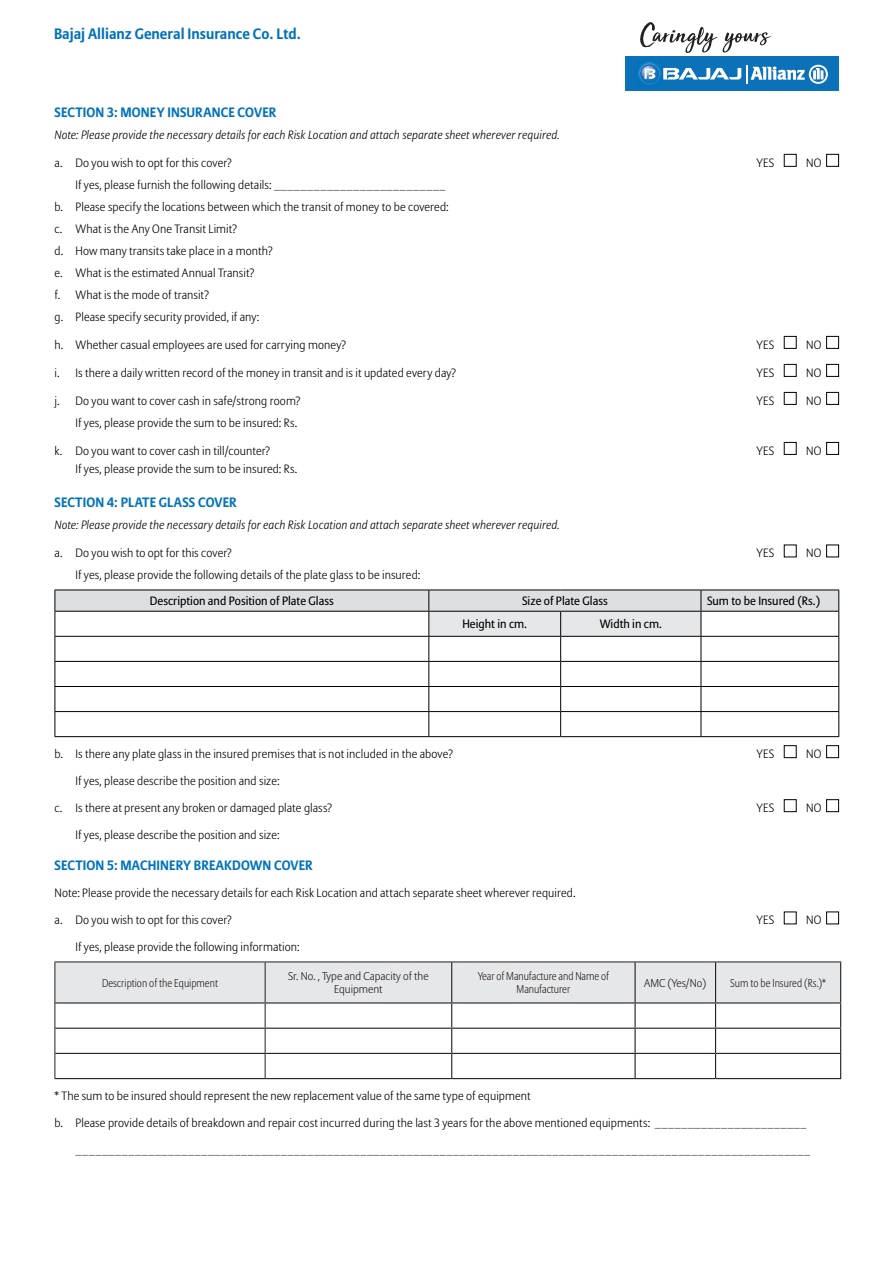
<style>
.page{position:relative;width:893px;height:1263px;background:#fff}
.page>*{position:absolute;margin:0;border:0;box-sizing:border-box;transform-origin:0 0}
.t1{font:700 15px "Allianz Sans";color:#0072bc}
.t2{font:700 13.5px "Allianz Sans";letter-spacing:.01em;color:#0072bc}
.t3{font:300 12px/22px "Allianz Sans";letter-spacing:.01em;color:#000}
.t4{font:italic 300 12px "Allianz Sans";letter-spacing:.01em;color:#000}
.t5{font:12px "Allianz Sans";color:#000}
.t6{font:300 11.25px/13.5px "Allianz Sans";color:#231f20;text-align:center;scale:.9 1}
.t7{font:300 11.25px/13.5px "Allianz Sans";color:#231f20;text-align:center}
</style>
<div class="page">
<div style="left:625px;top:56px;width:214px;height:35px;background:#0b72ba"></div>
<img style="left:637px;top:61px;width:25px;height:25px">
<svg style="left:640px;top:64px;width:188px;height:20px"></svg>
<svg style="left:640px;top:22px;width:131px;height:31px"></svg>
<div style="left:784px;top:154px;width:13px;height:13px;border:1px solid #000"></div>
<div style="left:826px;top:154px;width:13px;height:13px;border:1px solid #000"></div>
<div style="left:784px;top:336px;width:13px;height:13px;border:1px solid #000"></div>
<div style="left:826px;top:336px;width:13px;height:13px;border:1px solid #000"></div>
<div style="left:784px;top:364px;width:13px;height:13px;border:1px solid #000"></div>
<div style="left:826px;top:364px;width:13px;height:13px;border:1px solid #000"></div>
<div style="left:784px;top:392px;width:13px;height:13px;border:1px solid #000"></div>
<div style="left:826px;top:392px;width:13px;height:13px;border:1px solid #000"></div>
<div style="left:784px;top:442px;width:13px;height:13px;border:1px solid #000"></div>
<div style="left:826px;top:442px;width:13px;height:13px;border:1px solid #000"></div>
<div style="left:826px;top:545px;width:13px;height:12px;border:1px solid #000"></div>
<svg style="left:55px;top:590px;width:784px;height:146px"></svg>
<hr style="left:55px;top:736px;width:374px;height:1px;background:#000">
<hr style="left:429px;top:736px;width:132px;height:1px;background:#000">
<hr style="left:561px;top:736px;width:140px;height:1px;background:#000">
<hr style="left:701px;top:736px;width:138px;height:1px;background:#000">
<div style="left:784px;top:745px;width:13px;height:13px;border:1px solid #000"></div>
<div style="left:826px;top:745px;width:13px;height:13px;border:1px solid #000"></div>
<div style="left:784px;top:799px;width:13px;height:13px;border:1px solid #000"></div>
<div style="left:826px;top:799px;width:13px;height:13px;border:1px solid #000"></div>
<div style="left:826px;top:911px;width:13px;height:13px;border:1px solid #000"></div>
<hr style="left:55px;top:961px;width:210px;height:1px;background:#231f20">
<hr style="left:265px;top:961px;width:187px;height:1px;background:#231f20">
<hr style="left:452px;top:961px;width:183px;height:1px;background:#231f20">
<hr style="left:635px;top:961px;width:81px;height:1px;background:#231f20">
<hr style="left:716px;top:961px;width:125px;height:1px;background:#231f20">
<svg style="left:55px;top:962px;width:786px;height:116px"></svg>
<hr style="left:55px;top:1002px;width:210px;height:1px;background:#231f20">
<hr style="left:265px;top:1002px;width:187px;height:1px;background:#231f20">
<hr style="left:452px;top:1002px;width:183px;height:1px;background:#231f20">
<hr style="left:635px;top:1002px;width:81px;height:1px;background:#231f20">
<hr style="left:716px;top:1002px;width:125px;height:1px;background:#231f20">
<hr style="left:55px;top:1028px;width:210px;height:1px;background:#231f20">
<hr style="left:265px;top:1028px;width:187px;height:1px;background:#231f20">
<hr style="left:452px;top:1028px;width:183px;height:1px;background:#231f20">
<hr style="left:635px;top:1028px;width:81px;height:1px;background:#231f20">
<hr style="left:716px;top:1028px;width:125px;height:1px;background:#231f20">
<hr style="left:55px;top:1053px;width:210px;height:1px;background:#231f20">
<hr style="left:265px;top:1053px;width:187px;height:1px;background:#231f20">
<hr style="left:452px;top:1053px;width:183px;height:1px;background:#231f20">
<hr style="left:635px;top:1053px;width:81px;height:1px;background:#231f20">
<hr style="left:716px;top:1053px;width:125px;height:1px;background:#231f20">
<hr style="left:55px;top:1078px;width:210px;height:1px;background:#231f20">
<hr style="left:265px;top:1078px;width:187px;height:1px;background:#231f20">
<hr style="left:452px;top:1078px;width:183px;height:1px;background:#231f20">
<hr style="left:635px;top:1078px;width:81px;height:1px;background:#231f20">
<hr style="left:716px;top:1078px;width:125px;height:1px;background:#231f20">
<p class="t1" style="left:54px;top:25px;width:248px">Bajaj Allianz General Insurance Co. Ltd.</p>
<p class="t2" style="left:55px;top:104px;width:216px">SECTION 3: MONEY INSURANCE COVER</p>
<p class="t4" style="left:55px;top:127px;width:507px">Note: Please provide the necessary details for each Risk Location and attach separate sheet wherever required.</p>
<p class="t3" style="left:55px;top:151px;width:179px">a. Do you wish to opt for this cover?</p>
<p class="t3" style="left:756px;top:151px;width:19px">YES</p>
<p class="t3" style="left:806px;top:151px;width:17px">NO</p>
<p class="t3" style="left:55px;top:173px;width:396px;text-indent:21px">If yes, please furnish the following details: __________________________ b. Please specify the locations between which the transit of money to be covered: c. What is the Any One Transit Limit?<br>d. How many transits take place in a month?<br>e. What is the estimated Annual Transit?<br>f. What is the mode of transit?<br>g. Please specify security provided, if any:</p>
<p class="t3" style="left:55px;top:333px;width:293px">h. Whether casual employees are used for carrying money?</p>
<p class="t3" style="left:756px;top:333px;width:19px">YES</p>
<p class="t3" style="left:806px;top:333px;width:17px">NO</p>
<p class="t3" style="left:55px;top:361px;width:403px">i. Is there a daily written record of the money in transit and is it updated every day?</p>
<p class="t3" style="left:756px;top:361px;width:19px">YES</p>
<p class="t3" style="left:806px;top:361px;width:17px">NO</p>
<p class="t3" style="left:55px;top:389px;width:248px">j. Do you want to cover cash in safe/strong room?</p>
<p class="t3" style="left:756px;top:389px;width:19px">YES</p>
<p class="t3" style="left:806px;top:389px;width:17px">NO</p>
<p class="t3" style="left:76px;top:411px;width:223px">If yes, please provide the sum to be insured: Rs.</p>
<p class="t3" style="left:55px;top:439px;width:217px">k. Do you want to cover cash in till/counter?</p>
<p class="t3" style="left:756px;top:439px;width:19px">YES</p>
<p class="t3" style="left:806px;top:439px;width:17px">NO</p>
<p class="t3" style="left:76px;top:457px;width:223px">If yes, please provide the sum to be insured: Rs.</p>
<p class="t2" style="left:55px;top:494px;width:176px">SECTION 4: PLATE GLASS COVER</p>
<p class="t4" style="left:55px;top:518px;width:507px">Note: Please provide the necessary details for each Risk Location and attach separate sheet wherever required.</p>
<p class="t3" style="left:55px;top:542px;width:179px">a. Do you wish to opt for this cover?</p>
<p class="t3" style="left:756px;top:542px;width:19px">YES</p>
<p class="t3" style="left:806px;top:542px;width:17px">NO</p>
<p class="t3" style="left:76px;top:564px;width:346px">If yes, please provide the following details of the plate glass to be insured:</p>
<p class="t5" style="left:150px;top:594px;width:185px">Description and Position of Plate Glass</p>
<p class="t5" style="left:522px;top:594px;width:87px">Size of Plate Glass</p>
<p class="t5" style="left:707px;top:594px;width:115px">Sum to be Insured (Rs.)</p>
<p class="t5" style="left:462px;top:617px;width:66px">Height in cm.</p>
<p class="t5" style="left:600px;top:617px;width:64px">Width in cm.</p>
<p class="t3" style="left:55px;top:743px;width:400px">b. Is there any plate glass in the insured premises that is not included in the above?</p>
<p class="t3" style="left:756px;top:743px;width:19px">YES</p>
<p class="t3" style="left:806px;top:743px;width:17px">NO</p>
<p class="t3" style="left:76px;top:770px;width:205px">If yes, please describe the position and size:</p>
<p class="t3" style="left:55px;top:797px;width:279px">c. Is there at present any broken or damaged plate glass?</p>
<p class="t3" style="left:756px;top:797px;width:19px">YES</p>
<p class="t3" style="left:806px;top:797px;width:17px">NO</p>
<p class="t3" style="left:76px;top:824px;width:205px">If yes, please describe the position and size:</p>
<p class="t2" style="left:55px;top:857px;width:123px">SECTION 5: MACHINERY</p>
<p class="t2" style="left:194px;top:857px;width:40px">BREAKDO</p>
<p class="t2" style="left:250px;top:857px;width:57px">WN COVER</p>
<p class="t3" style="left:55px;top:882px;width:523px">Note: Please provide the necessary details for each Risk Location and attach separate sheet wherever required.</p>
<p class="t3" style="left:55px;top:909px;width:179px">a. Do you wish to opt for this cover?</p>
<p class="t3" style="left:756px;top:909px;width:19px">YES</p>
<p class="t3" style="left:806px;top:909px;width:17px">NO</p>
<p class="t3" style="left:76px;top:936px;width:225px">If yes, please provide the following information:</p>
<p class="t6" style="left:102px;top:976px;width:130px">Description of the Equipment</p>
<p class="t7" style="left:288px;top:969px;width:142px">Sr. No. , Type and Capacity of the<br>Equipment</p>
<p class="t6" style="left:478px;top:969px;width:147px">Year of Manufacture and Name of<br>Manufacturer</p>
<p class="t7" style="left:644px;top:976px;width:64px">AMC (Yes/No)</p>
<p class="t6" style="left:730px;top:976px;width:108px">Sum to be Insured (Rs.)*</p>
<p class="t3" style="left:55px;top:1085px;width:478px">* The sum to be insured should represent the new replacement value of the same type of equipment</p>
<p class="t3" style="left:55px;top:1112px;width:753px">b. Please provide details of breakdown and repair cost incurred during the last 3 years for the above mentioned equipments: _______________________</p>
<p class="t3" style="left:76px;top:1139px;width:736px">_______________________________________________________________________________________________________________</p>
</div>
